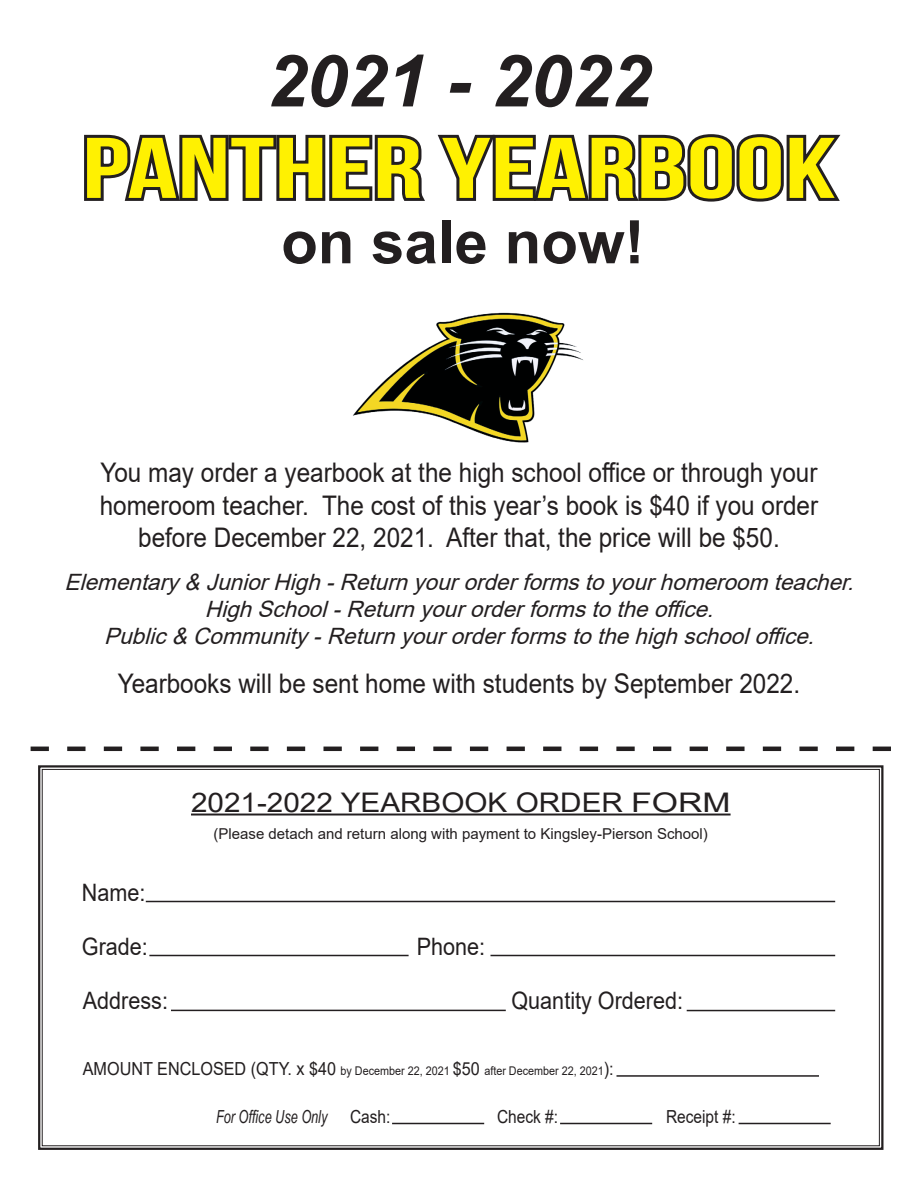
<style>
.page{position:relative;width:918px;height:1188px;background:#fff}
.page>*{position:absolute;margin:0;border:0;box-sizing:border-box;transform-origin:0 0}
.t1{font:85.8px "Bebas Neue";color:#fff101;scale:1.44 1}
.t2{font:italic 700 72px "Arial";color:#231f20}
.t3{font:700 60px "Arial";color:#231f20}
.t4{font:27px/32.4px "Arial";color:#231f20;text-align:center;scale:.9 1}
.t5{font:27px "Arial";color:#231f20;scale:1.1 1}
.t6{font:24px "Arial";color:#231f20;scale:.9 1}
.t7{font:italic 22.5px/27px "Arial";color:#231f20;text-align:center}
.t8{font:18px "Arial";color:#231f20;scale:.86 1}
.t9{font:italic 18px "Arial Narrow";color:#231f20;scale:.86 1}
.t10{font:15px "Arial";color:#231f20}
.t11{font:12px "Arial";color:#231f20;scale:.9 1}
.s1{font-size:18px}
</style>
<div class="page">
<svg style="left:84px;top:134px;width:757px;height:68px"></svg>
<img style="left:353px;top:312px;width:230px;height:131px">
<svg style="left:31px;top:747px;width:860px;height:4px"></svg>
<svg style="left:38px;top:765px;width:846px;height:385px"></svg>
<hr style="left:191px;top:814px;width:540px;height:2px;background:#231f20">
<hr style="left:146px;top:901px;width:689px;height:1px;background:#231f20">
<hr style="left:149px;top:955px;width:260px;height:1px;background:#231f20">
<hr style="left:490px;top:955px;width:345px;height:1px;background:#231f20">
<hr style="left:171px;top:1010px;width:335px;height:1px;background:#231f20">
<hr style="left:687px;top:1010px;width:148px;height:1px;background:#231f20">
<hr style="left:392px;top:1123px;width:92px;height:1px;background:#231f20">
<hr style="left:560px;top:1123px;width:92px;height:1px;background:#231f20">
<hr style="left:739px;top:1123px;width:92px;height:1px;background:#231f20">
<hr style="left:616px;top:1075px;width:203px;height:2px;background:#231f20">
<h2 class="t2" style="left:267px;top:33px;width:386px">2021 - 2022</h2>
<h1 class="t1" style="left:82px;top:121px;width:525px">PANTHER YEARBOOK</h1>
<h3 class="t3" style="left:281px;top:200px;width:365px">on sale now!</h3>
<p class="t4" style="left:100px;top:456px;width:800px">You may order a yearbook at the high school office or through your homeroom teacher. The cost of this year’s book is $40 if you order before December 22, 2021. After that, the price will be $50.</p>
<p class="t7" style="left:64px;top:569px;width:799px">Elementary&amp;JuniorHigh-Returnyourorderformstoyourhomeroom teacher.<br>HighSchool-Returnyourorderformstotheoffice.<br>Public&amp;Community-Returnyourorderformstothehighschooloffice.</p>
<p class="t4" style="left:118px;top:667px;width:760px">Yearbooks will be sent home with students by September 2022.</p>
<p class="t5" style="left:191px;top:784px;width:492px">2021-2022 YEARBOOK ORDER FORM</p>
<p class="t6" style="left:82px;top:876px;width:72px">Name:</p>
<p class="t10" style="left:214px;top:823px;width:496px">(Please detach and return along with payment to Kingsley-Pierson School)</p>
<p class="t6" style="left:82px;top:930px;width:75px">Grade:</p>
<p class="t6" style="left:417px;top:930px;width:78px">Phone:</p>
<p class="t6" style="left:83px;top:984px;width:96px">Address:</p>
<p class="t6" style="left:512px;top:984px;width:192px">Quantity Ordered:</p>
<p class="t11" style="left:83px;top:1063px;width:591px"><span class="s1">AMOUNT ENCLOSED (QTY. x $40</span> by December 22, 2021 <span class="s1">$50</span> after December 22, 2021<span class="s1">):</span></p>
<p class="t9" style="left:216px;top:1104px;width:131px">For Office Use Only</p>
<p class="t8" style="left:350px;top:1104px;width:49px">Cash:</p>
<p class="t8" style="left:497px;top:1104px;width:73px">Check #:</p>
<p class="t8" style="left:666px;top:1104px;width:83px">Receipt #:</p>
</div>
